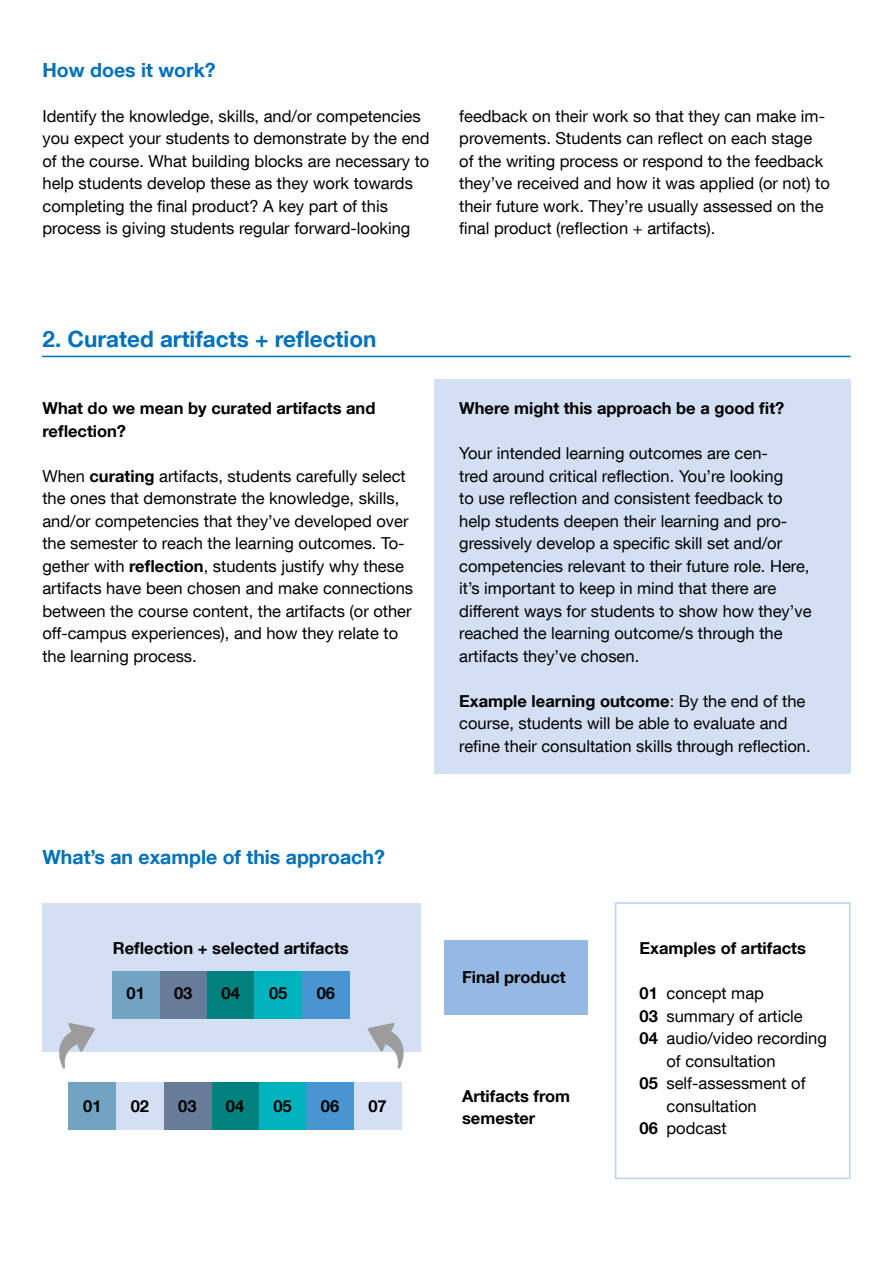
<style>
.page{position:relative;width:893px;height:1263px;background:#fff}
.page>*{position:absolute;margin:0;border:0;box-sizing:border-box;transform-origin:0 0}
.t1{font:700 22.5px "TUM Neue Helvetica";color:#0071bb}
.t2{font:700 19.5px "TUM Neue Helvetica";color:#0071bb}
.t3{font:16.5px/22.5px "TUM Neue Helvetica";color:#000}
.t4{font:700 16.5px/22.5px "TUM Neue Helvetica";color:#000}
.s1{font-weight:700}
</style>
<div class="page">
<div style="left:615px;top:902px;width:235px;height:277px;border:2px solid #bcd0ed"></div>
<div style="left:434px;top:379px;width:416px;height:395px;background:#d3dff3"></div>
<hr style="left:42px;top:356px;width:808px;height:1px;background:#0071bb">
<div style="left:43px;top:903px;width:378px;height:148px;background:#d3dff3"></div>
<svg style="left:368px;top:1023px;width:41px;height:46px"></svg>
<svg style="left:53px;top:1023px;width:42px;height:46px"></svg>
<div style="left:444px;top:940px;width:144px;height:75px;background:#96b9e3"></div>
<div style="left:116px;top:1082px;width:48px;height:47px;background:#d3dff3"></div>
<div style="left:211px;top:1082px;width:48px;height:47px;background:#00817e"></div>
<div style="left:354px;top:1082px;width:47px;height:47px;background:#d3dff3"></div>
<div style="left:69px;top:1082px;width:47px;height:47px;background:#71a3c3"></div>
<div style="left:164px;top:1082px;width:47px;height:47px;background:#677c99"></div>
<div style="left:259px;top:1082px;width:47px;height:47px;background:#00b2be"></div>
<div style="left:306px;top:1082px;width:48px;height:47px;background:#4895d1"></div>
<div style="left:159px;top:971px;width:48px;height:47px;background:#677c99"></div>
<div style="left:207px;top:971px;width:48px;height:47px;background:#00817e"></div>
<div style="left:255px;top:971px;width:47px;height:47px;background:#00b2be"></div>
<div style="left:302px;top:971px;width:48px;height:47px;background:#4895d1"></div>
<div style="left:112px;top:971px;width:47px;height:47px;background:#71a3c3"></div>
<h3 class="t2" style="left:43px;top:57px;width:175px">How does it work?</h3>
<p class="t3" style="left:43px;top:104px;width:388px">Identify the knowledge, skills, and/or competencies you expect your students to demonstrate by the end of the course. What building blocks are necessary to help students develop these as they work towards completing the final product? A key part of this process is giving students regular forward-looking</p>
<p class="t3" style="left:459px;top:104px;width:372px">feedback on their work so that they can make im&shy;provements. Students can reflect on each stage of the writing process or respond to the feedback they’ve received and how it was applied (or not) to their future work. They’re usually assessed on the final product (reflection + artifacts).</p>
<h2 class="t1" style="left:43px;top:324px;width:335px">2. Curated artifacts + reflection</h2>
<h3 class="t4" style="left:42px;top:396px;width:335px">What do we mean by curated artifacts and reflection?</h3>
<p class="t3" style="left:42px;top:464px;width:372px">When <span class="s1">curating</span> artifacts, students carefully select the ones that demonstrate the knowledge, skills, and/or competencies that they’ve developed over the semester to reach the learning outcomes. To&shy;gether with <span class="s1">reflection</span>, students justify why these artifacts have been chosen and make connections between the course content, the artifacts (or other off-campus experiences), and how they relate to the learning process.</p>
<h3 class="t2" style="left:43px;top:845px;width:344px">What’s an example of this approach?</h3>
<p class="t4" style="left:113px;top:936px;width:237px">Reflection + selected artifacts</p>
<p class="t4" style="left:127px;top:981px;width:20px">01</p>
<p class="t4" style="left:174px;top:981px;width:20px">03</p>
<p class="t4" style="left:222px;top:981px;width:20px">04</p>
<p class="t4" style="left:269px;top:981px;width:20px">05</p>
<p class="t4" style="left:317px;top:981px;width:20px">06</p>
<p class="t4" style="left:83px;top:1094px;width:20px">01</p>
<p class="t4" style="left:131px;top:1094px;width:20px">02</p>
<p class="t4" style="left:178px;top:1094px;width:20px">03</p>
<p class="t4" style="left:226px;top:1094px;width:20px">04</p>
<p class="t4" style="left:273px;top:1094px;width:20px">05</p>
<p class="t4" style="left:321px;top:1094px;width:20px">06</p>
<p class="t4" style="left:368px;top:1094px;width:20px">07</p>
<h3 class="t4" style="left:459px;top:396px;width:327px">Where might this approach be a good fit?</h3>
<p class="t3" style="left:459px;top:441px;width:354px">Your intended learning outcomes are cen-<br>tred around critical reflection. You’re looking<br>to use reflection and consistent feedback to help students deepen their learning and pro&shy;gressively develop a specific skill set and/or competencies relevant to their future role. Here, it’s important to keep in mind that there are different ways for students to show how they’ve reached the learning outcome/s through the artifacts they’ve chosen.</p>
<p class="t3" style="left:459px;top:689px;width:353px"><span class="s1">Example learning outcome</span>: By the end of the course, students will be able to evaluate and refine their consultation skills through reflection.</p>
<p class="t4" style="left:462px;top:966px;width:105px">Final product</p>
<p class="t4" style="left:462px;top:1084px;width:110px">Artifacts from semester</p>
<p class="t4" style="left:639px;top:936px;width:168px">Examples of artifacts</p>
<p class="t3" style="left:639px;top:981px;width:126px"><span class="s1">01</span> concept map</p>
<p class="t3" style="left:639px;top:1004px;width:165px"><span class="s1">03</span> summary of article</p>
<p class="t3" style="left:666px;top:1026px;width:162px;text-indent:-27px"><span class="s1">04</span> audio/video recording of consultation</p>
<p class="t3" style="left:666px;top:1071px;width:141px;text-indent:-27px"><span class="s1">05</span> self-assessment of consultation</p>
<p class="t3" style="left:639px;top:1116px;width:89px"><span class="s1">06</span> podcast</p>
</div>
